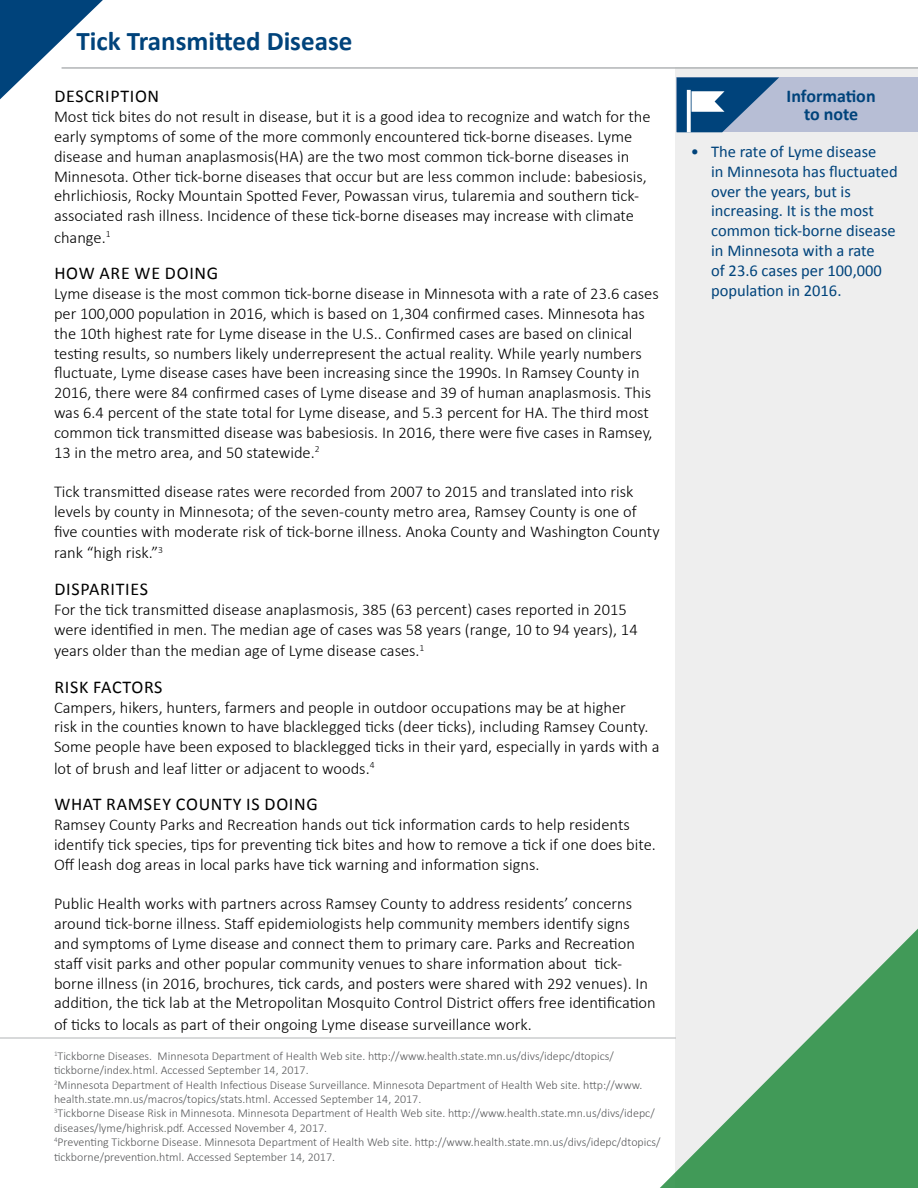
<style>
.page{position:relative;width:918px;height:1188px;background:#fff}
.page>*{position:absolute;margin:0;border:0;box-sizing:border-box;transform-origin:0 0}
.Page_Title{font:700 27px "Calibri";color:#00437b}
.t1{font:18px "Calibri";letter-spacing:.04em;color:#000}
.Callout_Header{font:700 18px/18px "Calibri";color:#00437b;text-align:center}
.Body_copy{font:300 16.5px/19.8px "Calibri";color:#000}
.t2{font:16.5px/19.8px "Calibri";color:#00437b}
.footnotes{font:300 12px/14.4px "Calibri";color:#58595b}
</style>
<div class="page">
<div style="left:676px;top:68px;width:242px;height:1120px;background:#eee"></div>
<svg style="left:0;top:0;width:103px;height:99px"></svg>
<hr style="left:0;top:1038px;width:676px;height:1px;background:#b1b4b6">
<hr style="left:62px;top:67px;width:856px;height:2px;background:#b1b4b6">
<svg style="left:634px;top:889px;width:284px;height:299px"></svg>
<div style="left:677px;top:77px;width:241px;height:55px;background:#b7bed5"></div>
<svg style="left:677px;top:77px;width:102px;height:55px"></svg>
<h3 class="Page_Title" style="left:77px;top:24px;width:277px">Tick Transmitted Disease</h3>
<h4 class="t1" style="left:54px;top:85px;width:106px">DESCRIPTION</h4>
<p class="Body_copy" style="left:54px;top:107px;width:598px">Most tick bites do not result in disease, but it is a good idea to recognize and watch for the early symptoms of some of the more commonly encountered tick-borne diseases. Lyme disease and human anaplasmosis(HA) are the two most common tick-borne diseases in Minnesota. Other tick-borne diseases that occur but are less common include: babesiosis, ehrlichiosis, Rocky Mountain Spotted Fever, Powassan virus, tularemia and southern tick&shy;associated rash illness. Incidence of these tick-borne diseases may increase with climate</p>
<p class="Body_copy" style="left:54px;top:227px;width:58px">change.<sup>1</sup></p>
<h4 class="t1" style="left:54px;top:262px;width:165px">HOW ARE WE DOING</h4>
<p class="Body_copy" style="left:54px;top:284px;width:606px">Lyme disease is the most common tick-borne disease in Minnesota with a rate of 23.6 cases per 100,000 population in 2016, which is based on 1,304 confirmed cases. Minnesota has the 10th highest rate for Lyme disease in the U.S.. Confirmed cases are based on clinical testing results, so numbers likely underrepresent the actual reality. While yearly numbers fluctuate, Lyme disease cases have been increasing since the 1990s. In Ramsey County in 2016, there were 84 confirmed cases of Lyme disease and 39 of human anaplasmosis. This was 6.4 percent of the state total for Lyme disease, and 5.3 percent for HA. The third most common tick transmitted disease was babesiosis. In 2016, there were five cases in Ramsey, 13 in the metro area, and 50 statewide.<sup>2</sup></p>
<p class="Body_copy" style="left:54px;top:482px;width:607px">Tick transmitted disease rates were recorded from 2007 to 2015 and translated into risk levels by county in Minnesota; of the seven-county metro area, Ramsey County is one of five counties with moderate risk of tick-borne illness. Anoka County and Washington County</p>
<p class="Body_copy" style="left:54px;top:543px;width:111px">rank “high risk.”<sup>3</sup></p>
<h4 class="t1" style="left:54px;top:578px;width:95px">DISPARITIES</h4>
<p class="Body_copy" style="left:54px;top:599px;width:585px">For the tick transmitted disease anaplasmosis, 385 (63 percent) cases reported in 2015 were identified in men. The median age of cases was 58 years (range, 10 to 94 years), 14</p>
<p class="Body_copy" style="left:54px;top:641px;width:372px">years older than the median age of Lyme disease cases.<sup>1</sup></p>
<h4 class="t1" style="left:54px;top:676px;width:110px">RISK FACTORS</h4>
<p class="Body_copy" style="left:54px;top:697px;width:607px">Campers, hikers, hunters, farmers and people in outdoor occupations may be at higher<br>risk in the counties known to have blacklegged ticks (deer ticks), including Ramsey County.<br>Some people have been exposed to blacklegged ticks in their yard, especially in yards with a</p>
<p class="Body_copy" style="left:54px;top:758px;width:322px">lot of brush and leaf litter or adjacent to woods.<sup>4</sup></p>
<h4 class="t1" style="left:54px;top:793px;width:265px">WHAT RAMSEY COUNTY IS DOING</h4>
<p class="Body_copy" style="left:54px;top:815px;width:603px">Ramsey County Parks and Recreation hands out tick information cards to help residents identify tick species, tips for preventing tick bites and how to remove a tick if one does bite.<br>Off leash dog areas in local parks have tick warning and information signs.</p>
<p class="Body_copy" style="left:54px;top:894px;width:603px">Public Health works with partners across Ramsey County to address residents’ concerns around tick-borne illness. Staff epidemiologists help community members identify signs and symptoms of Lyme disease and connect them to primary care. Parks and Recreation staff visit parks and other popular community venues to share information about tick&shy;borne illness (in 2016, brochures, tick cards, and posters were shared with 292 venues). In addition, the tick lab at the Metropolitan Mosquito Control District offers free identification</p>
<p class="Body_copy" style="left:54px;top:1015px;width:479px">of ticks to locals as part of their ongoing Lyme disease surveillance work.</p>
<h6 class="footnotes" style="left:54px;top:1048px;width:561px"><sup>1</sup>Tickborne Diseases. Minnesota Department of Health Web site. http://www.health.state.mn.us/divs/idepc/dtopics/ tickborne/index.html. Accessed September 14, 2017.</h6>
<h6 class="footnotes" style="left:54px;top:1077px;width:590px"><sup>2</sup>Minnesota Department of Health Infectious Disease Surveillance. Minnesota Department of Health Web site. http://www. health.state.mn.us/macros/topics/stats.html. Accessed September 14, 2017.</h6>
<h6 class="footnotes" style="left:54px;top:1106px;width:602px"><sup>3</sup>Tickborne Disease Risk in Minnesota. Minnesota Department of Health Web site. http://www.health.state.mn.us/divs/idepc/ diseases/lyme/highrisk.pdf. Accessed November 4, 2017.</h6>
<h6 class="footnotes" style="left:54px;top:1135px;width:608px"><sup>4</sup>Preventing Tickborne Disease. Minnesota Department of Health Web site. http://www.health.state.mn.us/divs/idepc/dtopics/ tickborne/prevention.html. Accessed September 14, 2017.</h6>
<h5 class="Callout_Header" style="left:787px;top:87px;width:91px">Information to note</h5>
<p class="t2" style="left:711px;top:142px;width:188px;text-indent:-20px">• The rate of Lyme disease<br>in Minnesota has fluctuated over the years, but is increasing. It is the most common tick-borne disease in Minnesota with a rate<br>of 23.6 cases per 100,000 population in 2016.</p>
</div>
